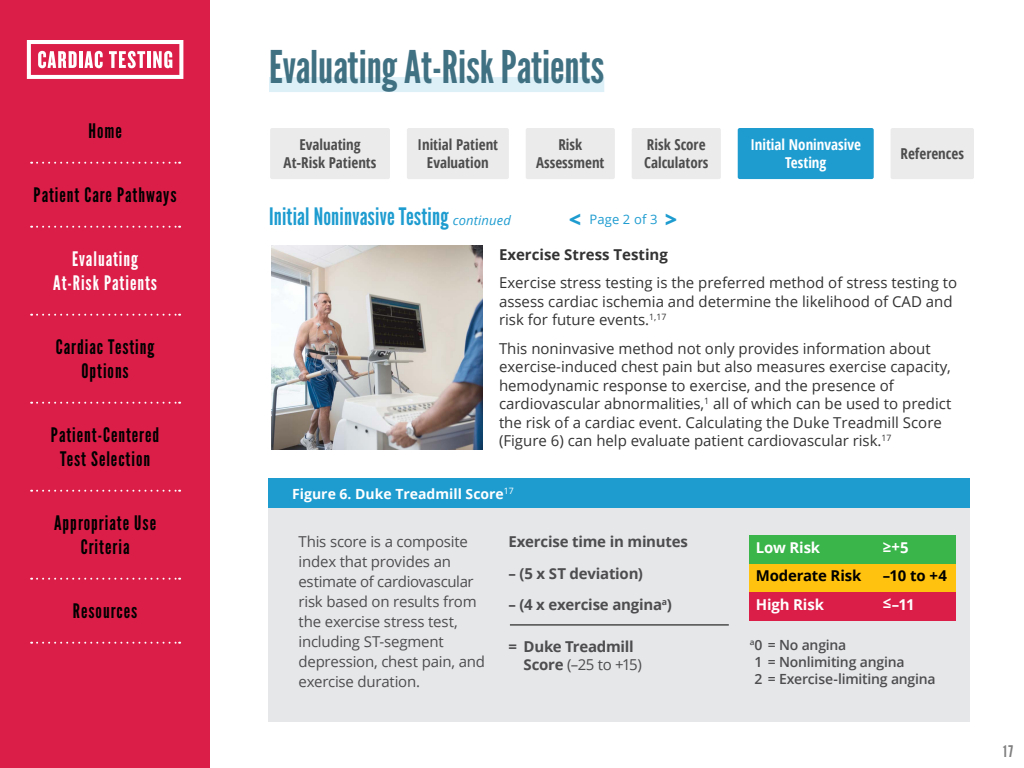
<style>
.page{position:relative;width:1024px;height:768px;background:#fff}
.page>*{position:absolute;margin:0;border:0;box-sizing:border-box;transform-origin:0 0}
.t1{font:45px "League Gothic";color:#407183}
.page_label{font:24px "League Gothic";letter-spacing:.01em;color:#1e9cd0}
.bullets_2-col{font:800 21px "Open Sans";color:#1e9cd0}
.Nav{font:20px/24px "League Gothic";letter-spacing:.05em;color:#000;text-align:center}
.Nav-2{font:20px/24px "League Gothic";letter-spacing:.05em;color:#fff;text-align:center}
.t2{font:16px "League Gothic";color:#808080}
.body{font:15px/18.5px "Open Sans";color:#333}
.t3{font:15px/20px "Open Sans";letter-spacing:-.015em;color:#4d4d4f}
.sub_nav{font:700 condensed 15px/18px "Open Sans";color:#4d4d4d;text-align:center}
.t4{font:700 15px "Open Sans";letter-spacing:-.015em;color:#4d4d4f}
.sub_nav-2{font:700 condensed 15px/18px "Open Sans";color:#fff;text-align:center}
.sm_subhead{font:700 15px "Open Sans";color:#333}
.t5{font:700 14.9px "Open Sans";letter-spacing:-.01em;color:#fff}
.t6{font:700 14.9px "Open Sans";letter-spacing:-.01em;color:#000}
.t7{font:600 14px/17px "Open Sans";letter-spacing:-.015em;color:#4d4d4f}
.body-2{font:700 14px "Open Sans";color:#fff}
.page_label-2{font:13px "Open Sans";letter-spacing:.01em;color:#1e9cd0}
.s1{font-family:"Open Sans";font-style:italic;font-size:13px}
.s2{font-weight:700}
</style>
<div class="page">
<div style="left:0;top:0;width:210px;height:768px;background:#da1e48"></div>
<svg style="left:27px;top:40px;width:156px;height:39px"></svg>
<div style="left:269px;top:77px;width:335px;height:15px;background:#ddf0f8"></div>
<img style="left:271px;top:245px;width:211px;height:205px">
<div style="left:268px;top:478px;width:702px;height:30px;background:#1e9cd0"></div>
<div style="left:268px;top:508px;width:702px;height:213px;background:#e6e7e8"></div>
<hr style="left:510px;top:624px;width:219px;height:2px;background:#262626">
<div style="left:750px;top:536px;width:206px;height:28px;background:#39b54a"></div>
<div style="left:750px;top:564px;width:206px;height:28px;background:#ffc20e"></div>
<div style="left:750px;top:592px;width:206px;height:29px;background:#da1e48"></div>
<svg style="left:31px;top:162px;width:149px;height:2px"></svg>
<svg style="left:31px;top:226px;width:149px;height:2px"></svg>
<svg style="left:31px;top:314px;width:149px;height:2px"></svg>
<svg style="left:31px;top:402px;width:149px;height:2px"></svg>
<svg style="left:31px;top:490px;width:149px;height:2px"></svg>
<svg style="left:31px;top:578px;width:149px;height:2px"></svg>
<svg style="left:31px;top:642px;width:149px;height:2px"></svg>
<div style="left:738px;top:128px;width:136px;height:51px;background:#1e9cd0;border-radius:2px"></div>
<div style="left:407px;top:128px;width:102px;height:51px;background:#ebebeb;border-radius:2px"></div>
<div style="left:526px;top:128px;width:89px;height:51px;background:#ebebeb;border-radius:2px"></div>
<div style="left:632px;top:128px;width:89px;height:51px;background:#ebebeb;border-radius:2px"></div>
<div style="left:891px;top:128px;width:83px;height:51px;background:#ebebeb;border-radius:2px"></div>
<div style="left:270px;top:128px;width:120px;height:51px;background:#ebebeb;border-radius:2px"></div>
<p class="Nav" style="left:88px;top:119px;width:35px">Home</p>
<p class="Nav" style="left:34px;top:183px;width:144px">Patient Care Pathways</p>
<p class="Nav-2" style="left:53px;top:247px;width:105px">Evaluating<br>At-Risk Patients</p>
<p class="Nav" style="left:56px;top:335px;width:100px">Cardiac Testing<br>Options</p>
<p class="Nav" style="left:51px;top:423px;width:110px">Patient-Centered<br>Test Selection</p>
<p class="Nav" style="left:54px;top:511px;width:103px">Appropriate Use<br>Criteria</p>
<p class="Nav" style="left:73px;top:599px;width:66px">Resources</p>
<p class="t1" style="left:269px;top:40px;width:337px">Evaluating At-Risk Patients</p>
<p class="sub_nav" style="left:284px;top:136px;width:94px">Evaluating<br>At-Risk Patients</p>
<p class="sub_nav-2" style="left:750px;top:135px;width:112px">Initial Noninvasive<br>Testing</p>
<p class="sub_nav" style="left:418px;top:136px;width:82px">Initial Patient<br>Evaluation</p>
<p class="sub_nav" style="left:536px;top:136px;width:70px">Risk<br>Assessment</p>
<p class="sub_nav" style="left:644px;top:136px;width:66px;text-align:left">Risk Score<br>Calculators</p>
<p class="sub_nav" style="left:901px;top:145px;width:65px">References</p>
<p class="page_label" style="left:269px;top:202px;width:243px">Initial Noninvasive Testing <span class="s1">continued</span></p>
<p class="sm_subhead" style="left:499px;top:244px;width:170px">Exercise Stress Testing</p>
<p class="body" style="left:499px;top:273px;width:460px">Exercise stress testing is the preferred method of stress testing to assess cardiac ischemia and determine the likelihood of CAD and risk for future events.<sup>1,17</sup></p>
<p class="body" style="left:499px;top:339px;width:454px">This noninvasive method not only provides information about exercise-induced chest pain but also measures exercise capacity, hemodynamic response to exercise, and the presence of cardiovascular abnormalities,<sup>1</sup> all of which can be used to predict the risk of a cardiac event. Calculating the Duke Treadmill Score (Figure 6) can help evaluate patient cardiovascular risk.<sup>17</sup></p>
<p class="body-2" style="left:292px;top:484px;width:223px">Figure 6. Duke Treadmill Score<sup>17</sup></p>
<p class="t3" style="left:299px;top:531px;width:188px">This score is a composite index that provides an estimate of cardiovascular risk based on results from the exercise stress test, including ST-segment depression, chest pain, and exercise duration.</p>
<p class="t5" style="left:756px;top:537px;width:66px">Low Risk</p>
<p class="t5" style="left:883px;top:536px;width:27px">≥+5</p>
<p class="bullets_2-col" style="left:569px;top:203px;width:13px">&lt;</p>
<p class="page_label-2" style="left:589px;top:210px;width:70px">Page 2 of 3</p>
<p class="bullets_2-col" style="left:665px;top:203px;width:13px">&gt;</p>
<p class="t4" style="left:508px;top:531px;width:181px">Exercise time in minutes</p>
<p class="t4" style="left:508px;top:563px;width:136px">– (5 x ST deviation)</p>
<p class="t4" style="left:508px;top:594px;width:165px">– (4 x exercise angina<sup>a</sup>)</p>
<p class="t4" style="left:508px;top:636px;width:127px">= Duke Treadmill</p>
<p class="t7" style="left:755px;top:636px;width:183px;text-indent:-5px"><sup>a</sup>0 = No angina<br>1 = Nonlimiting angina<br>2 = Exercise-limiting angina</p>
<p class="t6" style="left:756px;top:566px;width:107px">Moderate Risk</p>
<p class="t6" style="left:883px;top:566px;width:66px">–10 to +4</p>
<p class="t5" style="left:756px;top:594px;width:70px">High Risk</p>
<p class="t5" style="left:883px;top:594px;width:33px">≤–11</p>
<p class="t3" style="left:524px;top:654px;width:120px"><span class="s2">Score</span> (–25 to +15)</p>
<p class="t2" style="left:1003px;top:742px;width:11px">17</p>
</div>
